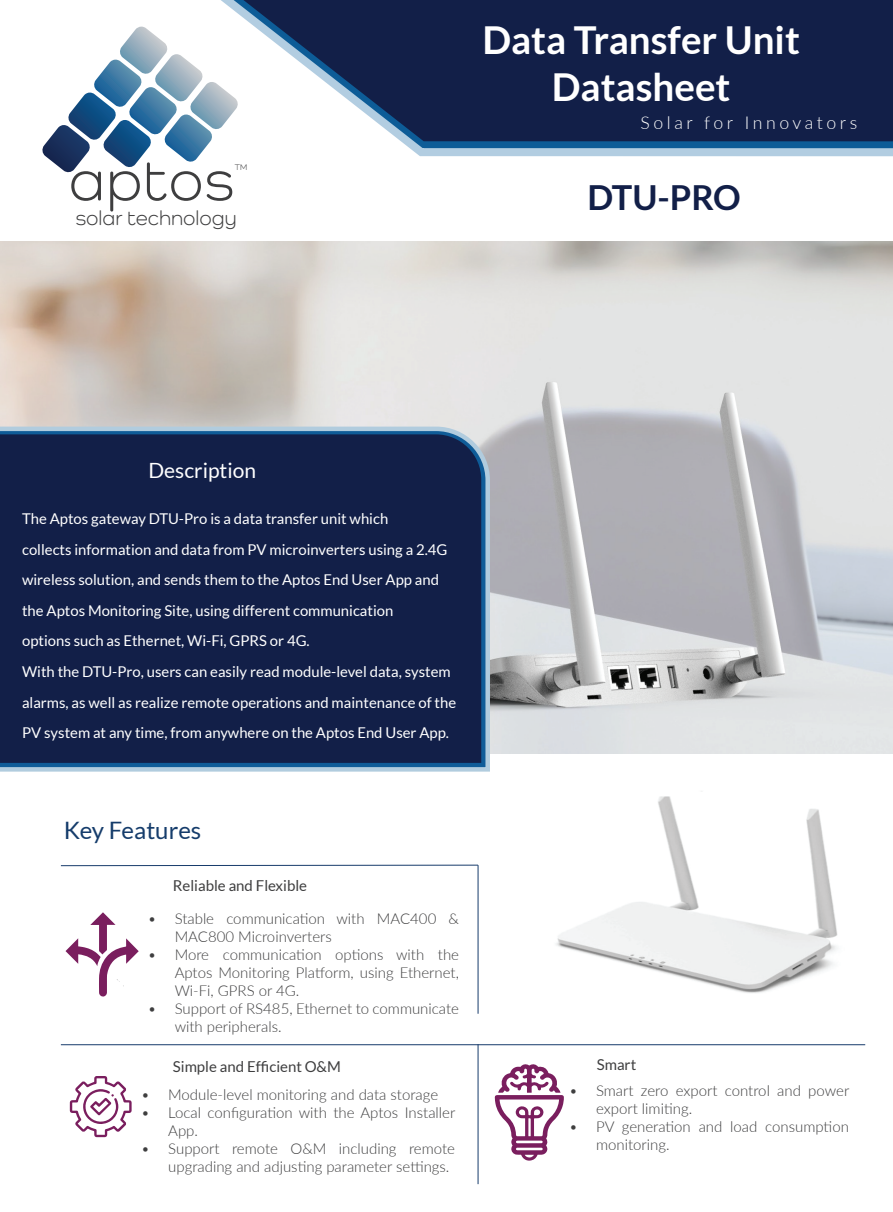
<style>
.page{position:relative;width:893px;height:1212px;background:#fff}
.page>*{position:absolute;margin:0;border:0;box-sizing:border-box;transform-origin:0 0}
.t1{font:59.4px "Como";letter-spacing:.02em;color:#3e3e3f}
.t2{font:700 38.55px/46.2px "Lato";color:#fff;text-align:center}
.t3{font:700 34.5px "Lato";letter-spacing:-.01em;color:#121f48}
.t4{font:24px "Lato";color:#153c6b}
.t5{font:21px "Como";color:#3e3e3f}
.t6{font:21px "Lato";color:#fff}
.t7{font:300 17.7px "Lato";letter-spacing:.2em;color:#fff}
.t8{font:300 15px/18px "Lato";color:#3e3e3f}
.t9{font:15px "Lato";color:#3e3e3f}
.t10{font:14.85px/30.6px "Lato";color:#fff}
.t11{font:8.4px "Como";color:#3e3e3f}
</style>
<div class="page">
<svg style="left:42px;top:27px;width:100px;height:146px"></svg>
<svg style="left:142px;top:0;width:751px;height:162px"></svg>
<svg style="left:243px;top:0;width:650px;height:141px;background:#2e3b5f"></svg>
<img style="left:556px;top:796px;width:282px;height:197px">
<img style="left:0;top:241px;width:893px;height:512px">
<svg style="left:0;top:424px;width:492px;height:348px;background:#7ea4c2"></svg>
<div style="left:0;top:434px;width:481px;height:329px;background:#121f48"></div>
<hr style="left:478px;top:865px;width:1px;height:149px;background:#173b6b">
<svg style="left:60px;top:864px;width:419px;height:2px"></svg>
<hr style="left:478px;top:1044px;width:1px;height:140px;background:#173b6b">
<hr style="left:61px;top:1044px;width:804px;height:1px;background:#173b6b">
<svg style="left:70px;top:1076px;width:62px;height:61px"></svg>
<svg style="left:495px;top:1064px;width:69px;height:97px"></svg>
<svg style="left:66px;top:912px;width:73px;height:85px"></svg>
<h1 class="t1" style="left:69px;top:145px;width:167px">aptos</h1>
<h3 class="t5" style="left:76px;top:205px;width:163px">solar technology</h3>
<p class="t11" style="left:235px;top:162px;width:14px">TM</p>
<h2 class="t2" style="left:482px;top:17px;width:319px">Data Transfer Unit<br>Datasheet</h2>
<p class="t7" style="left:640px;top:110px;width:218px">Solar for Innovators</p>
<h3 class="t3" style="left:587px;top:177px;width:155px">DTU-PRO</h3>
<h3 class="t6" style="left:148px;top:459px;width:109px">Description</h3>
<p class="t10" style="left:22px;top:503px;width:436px">The Aptos gateway DTU-Pro is a data transfer unit which<br>collects information and data from PV microinverters using a 2.4G wireless solution, and sends them to the Aptos End User App and the Aptos Monitoring Site, using different communication<br>options such as Ethernet, Wi-Fi, GPRS or 4G.<br>With the DTU-Pro, users can easily read module-level data, system alarms, as well as realize remote operations and maintenance of the PV system at any time, from anywhere on the Aptos End User App.</p>
<h3 class="t4" style="left:64px;top:817px;width:139px">Key Features</h3>
<p class="t9" style="left:173px;top:877px;width:136px">Reliable and Flexible</p>
<p class="t8" style="left:175px;top:909px;width:286px;text-indent:-27px">• Stable communication with MAC400 &amp;<br>MAC800 Microinverters</p>
<p class="t8" style="left:175px;top:945px;width:286px;text-align:justify;text-indent:-27px">• More communication options with the Aptos Monitoring Platform, using Ethernet, Wi-Fi, GPRS or 4G.</p>
<p class="t8" style="left:175px;top:999px;width:286px;text-indent:-27px">• Support of RS485, Ethernet to communicate with peripherals.</p>
<p class="t9" style="left:173px;top:1058px;width:170px">Simple and Efficient O&amp;M</p>
<p class="t8" style="left:141px;top:1085px;width:298px">• Module-level monitoring and data storage</p>
<p class="t8" style="left:168px;top:1103px;width:289px;text-indent:-27px">• Local configuration with the Aptos Installer<br>App.</p>
<p class="t8" style="left:168px;top:1139px;width:288px;text-indent:-27px">• Support remote O&amp;M including remote upgrading and adjusting parameter settings.</p>
<p class="t9" style="left:597px;top:1056px;width:41px">Smart</p>
<p class="t8" style="left:596px;top:1081px;width:255px;text-indent:-27px">• Smart zero export control and power export limiting.</p>
<p class="t8" style="left:596px;top:1117px;width:254px;text-indent:-27px">• PV generation and load consumption monitoring.</p>
</div>
